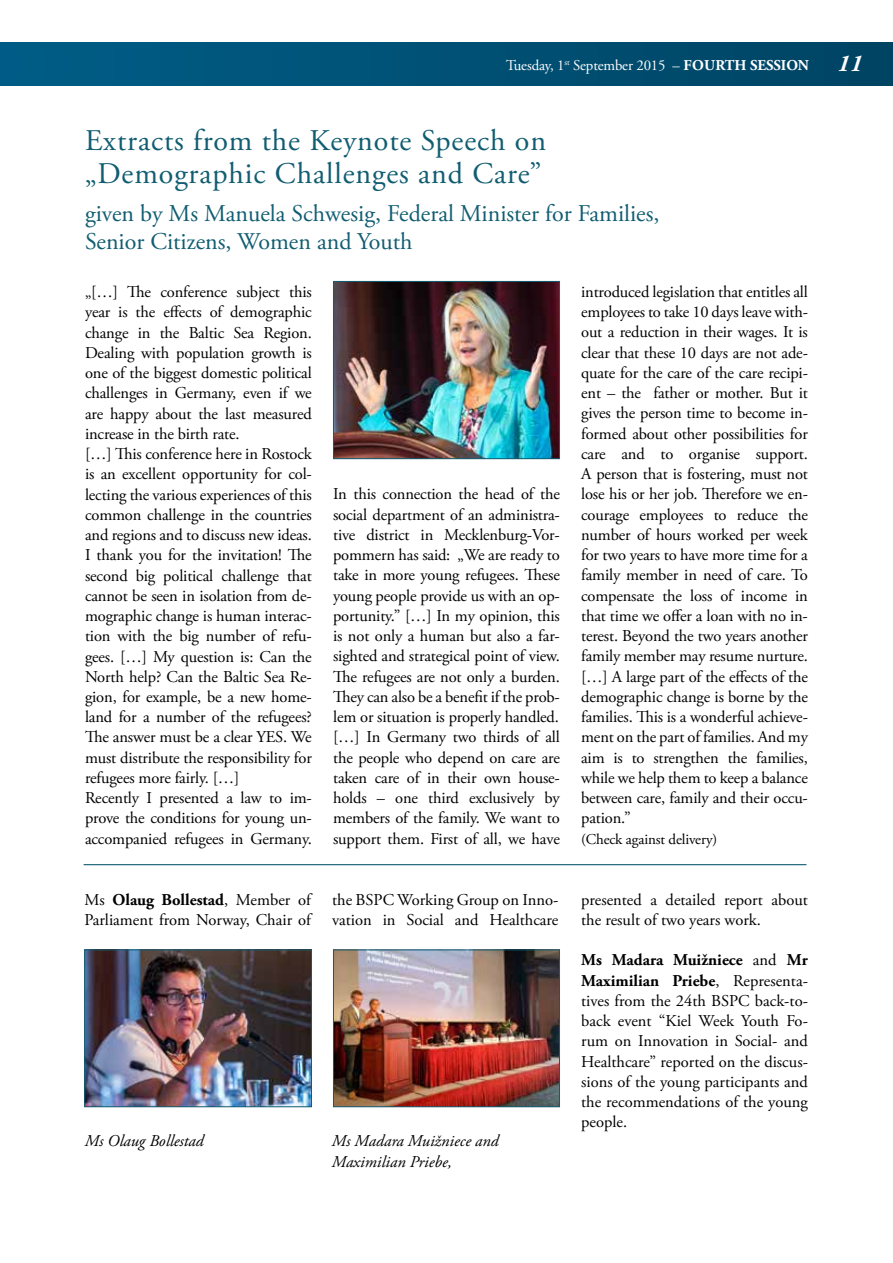
<style>
.page{position:relative;width:893px;height:1263px;background:#fff}
.page>*{position:absolute;margin:0;border:0;box-sizing:border-box;transform-origin:0 0}
.t1{font:30px/33px "Adobe Garamond Pro";letter-spacing:.03em;color:#115d71}
.t2{font:24px/28.8px "Adobe Garamond Pro";color:#115d71}
.t3{font:italic 700 24px "Adobe Garamond Pro";color:#fff}
.t4{font:16.5px/20.2px "Adobe Garamond Pro";letter-spacing:-.01em;color:#000}
.t5{font:italic 16.5px/20.2px "Adobe Garamond Pro";color:#000}
.t6{font:15px "Adobe Garamond Pro";letter-spacing:-.01em;color:#fff}
.t7{font:15px "Adobe Garamond Pro";letter-spacing:-.01em;color:#000}
.s1{font-weight:700}
</style>
<div class="page">
<div style="left:0;top:43px;width:893px;height:42px;background:linear-gradient(to right,#005d87,#004463)"></div>
<img style="left:335px;top:283px;width:223px;height:174px">
<div style="left:333px;top:281px;width:227px;height:178px;border:1px solid #115d71"></div>
<hr style="left:84px;top:864px;width:722px;height:1px;background:#115d71">
<img style="left:335px;top:951px;width:223px;height:154px">
<div style="left:333px;top:949px;width:227px;height:158px;border:1px solid #115d71"></div>
<img style="left:86px;top:951px;width:224px;height:154px">
<div style="left:84px;top:949px;width:228px;height:158px;border:1px solid #115d71"></div>
<p class="t6" style="left:506px;top:56px;width:304px">Tuesday, 1<sup>st</sup> September 2015 – <span class="s1">FOURTH SESSION</span></p>
<h1 class="t1" style="left:85px;top:125px;width:463px">Extracts from the Keynote Speech on „Demographic Challenges and Care”</h1>
<h2 class="t2" style="left:85px;top:200px;width:576px">given by Ms Manuela Schwesig, Federal Minister for Families,<br>Senior Citizens, Women and Youth</h2>
<p class="t4" style="left:85px;top:282px;width:228px">„[…] The conference subject this year is the effects of demographic change in the Baltic Sea Region.<br>Dealing with population growth is one of the biggest domestic political challenges in Germany, even if we are happy about the last measured increase in the birth rate.<br>[…] This conference here in Rostock is an excellent opportunity for col&shy;lecting the various experiences of this common challenge in the countries and regions and to discuss new ideas.<br>I thank you for the invitation! The second big political challenge that cannot be seen in isolation from de&shy;mographic change is human interac&shy;tion with the big number of refu&shy;gees. […] My question is: Can the North help? Can the Baltic Sea Re&shy;gion, for example, be a new home&shy;land for a number of the refugees?<br>The answer must be a clear YES. We must distribute the responsibility for refugees more fairly. […]<br>Recently I presented a law to im&shy;prove the conditions for young un&shy;accompanied refugees in Germany.</p>
<p class="t4" style="left:333px;top:485px;width:228px;text-align:justify">In this connection the head of the social department of an administra&shy;tive district in Mecklenburg-Vor&shy;pommern has said: „We are ready to take in more young refugees. These young people provide us with an op&shy;portunity.” […] In my opinion, this is not only a human but also a far&shy;sighted and strategical point of view.<br>The refugees are not only a burden.<br>They can also be a benefit if the prob&shy;lem or situation is properly handled. […] In Germany two thirds of all the people who depend on care are taken care of in their own house&shy;holds – one third exclusively by members of the family. We want to support them. First of all, we have</p>
<p class="t4" style="left:84px;top:890px;width:228px">Ms <span class="s1">Olaug Bollestad</span>, Member of<br>Parliament from Norway, Chair of</p>
<p class="t4" style="left:332px;top:890px;width:228px">the BSPC Working Group on Inno&shy;vation in Social and Healthcare</p>
<p class="t5" style="left:85px;top:1131px;width:120px">Ms Olaug Bollestad</p>
<p class="t5" style="left:332px;top:1131px;width:169px">Ms Madara Muižniece and<br>Maximilian Priebe,</p>
<p class="t4" style="left:581px;top:282px;width:228px;text-align:justify">introduced legislation that entitles all employees to take 10 days leave with&shy;out a reduction in their wages. It is clear that these 10 days are not ade&shy;quate for the care of the care recipi&shy;ent – the father or mother. But it gives the person time to become in&shy;formed about other possibilities for care and to organise support.<br>A person that is fostering, must not lose his or her job. Therefore we en&shy;courage employees to reduce the number of hours worked per week for two years to have more time for a family member in need of care. To compensate the loss of income in that time we offer a loan with no in&shy;terest. Beyond the two years another family member may resume nurture. […] A large part of the effects of the demographic change is borne by the families. This is a wonderful achieve&shy;ment on the part of families. And my aim is to strengthen the families, while we help them to keep a balance between care, family and their occu&shy;pation.”</p>
<p class="t7" style="left:581px;top:830px;width:138px">(Check against delivery)</p>
<p class="t4" style="left:581px;top:890px;width:228px">presented a detailed report about the result of two years work.</p>
<p class="t4" style="left:581px;top:950px;width:228px;text-align:justify"><span class="s1">Ms Madara Muižniece</span> and <span class="s1">Mr Maximilian Priebe</span>, Representa&shy;tives from the 24th BSPC back-to&shy;back event “Kiel Week Youth Fo&shy;rum on Innovation in Social- and Healthcare” reported on the discus&shy;sions of the young participants and the recommendations of the young people.</p>
<h2 class="t3" style="left:837px;top:50px;width:26px">11</h2>
</div>
